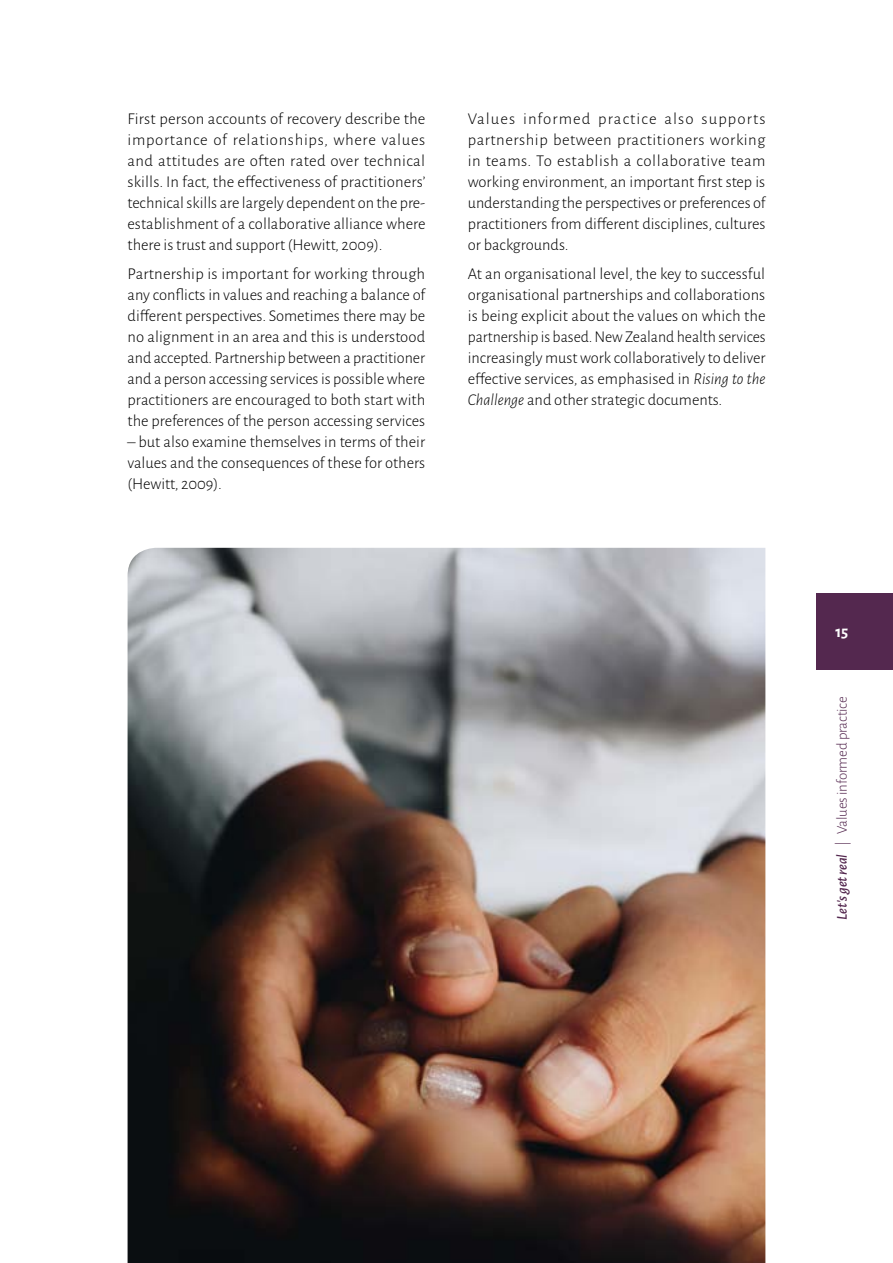
<style>
.page{position:relative;width:893px;height:1263px;background:#fff}
.page>*{position:absolute;margin:0;border:0;box-sizing:border-box;transform-origin:0 0}
.t1{font:300 16.5px/21px "Alegreya Sans";color:#000;text-align:justify}
.t2{font:700 16.5px "Alegreya Sans";color:#fff}
.t3{font:300 15px "Alegreya Sans";letter-spacing:-.01em;color:#54284f}
.s1{font-style:italic}
.s2{font-weight:500;font-style:italic}
</style>
<div class="page">
<img style="left:128px;top:548px;width:637px;height:715px">
<div style="left:816px;top:593px;width:77px;height:77px;background:#54284f"></div>
<p class="t1" style="left:128px;top:107px;width:299px">First person accounts of recovery describe the importance of relationships, where values and attitudes are often rated over technical skills. In fact, the effectiveness of practitioners’ technical skills are largely dependent on the pre&shy;establishment of a collaborative alliance where there is trust and support (Hewitt, 2009).</p>
<p class="t1" style="left:128px;top:263px;width:299px">Partnership is important for working through any conflicts in values and reaching a balance of different perspectives. Sometimes there may be no alignment in an area and this is understood and accepted. Partnership between a practitioner and a person accessing services is possible where practitioners are encouraged to both start with the preferences of the person accessing services</p>
<p class="t1" style="left:128px;top:431px;width:299px">– but also examine themselves in terms of their values and the consequences of these for others (Hewitt, 2009).</p>
<p class="t1" style="left:468px;top:107px;width:299px">Values informed practice also supports partnership between practitioners working in teams. To establish a collaborative team working environment, an important first step is understanding the perspectives or preferences of practitioners from different disciplines, cultures or backgrounds.</p>
<p class="t1" style="left:468px;top:263px;width:299px">At an organisational level, the key to successful organisational partnerships and collaborations is being explicit about the values on which the partnership is based. New Zealand health services increasingly must work collaboratively to deliver effective services, as emphasised in <span class="s1">Rising to the Challenge</span> and other strategic documents.</p>
<p class="t2" style="left:835px;top:619px;width:14px">15</p>
<p class="t3" style="left:832px;top:919px;width:225px;rotate:-90deg"><span class="s2">Let’s get real</span> | Values informed practice</p>
</div>
